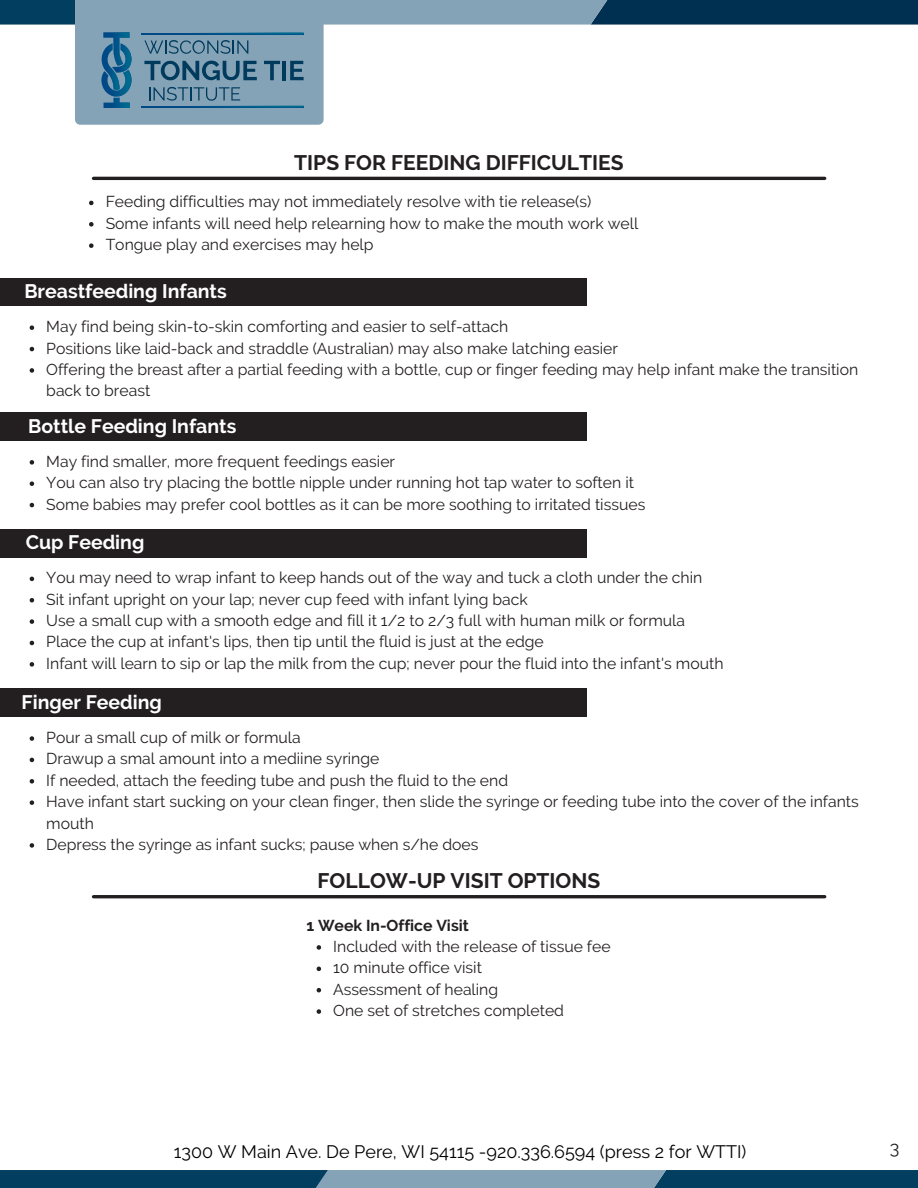
<style>
.page{position:relative;width:918px;height:1188px;background:#fff}
.page>*{position:absolute;margin:0;border:0;box-sizing:border-box;transform-origin:0 0}
.t1{font:700 21px "Raleway";color:#231f20}
.t2{font:700 19.5px "Raleway";color:#fff}
.t3{font:18px "Raleway";color:#000}
.t4{font:18px "Raleway";color:#231f20}
.t5{font:15.75px/21.3px "Raleway";color:#231f20}
.t6{font:700 15.75px "Raleway";color:#231f20}
</style>
<div class="page">
<div style="left:591px;top:0;width:327px;height:25px;background:#003051"></div>
<svg style="left:327px;top:0;width:338px;height:25px;fill:#85a3b6"></svg>
<div style="left:0;top:0;width:327px;height:25px;background:#023e60"></div>
<div style="left:591px;top:1170px;width:327px;height:18px;background:#023e60"></div>
<div style="left:253px;top:1170px;width:413px;height:18px;background:#85a3b6"></div>
<div style="left:0;top:1170px;width:328px;height:18px;background:#023e60"></div>
<hr style="left:93px;top:177px;width:732px;height:3px;background:#231f20">
<div style="left:0;top:413px;width:586px;height:28px;background:#231f20"></div>
<div style="left:0;top:529px;width:586px;height:28px;background:#231f20"></div>
<div style="left:0;top:689px;width:586px;height:28px;background:#231f20"></div>
<hr style="left:93px;top:895px;width:732px;height:3px;background:#231f20">
<div style="left:0;top:278px;width:586px;height:28px;background:#231f20"></div>
<svg style="left:30px;top:736px;width:4px;height:5px"></svg>
<svg style="left:30px;top:758px;width:4px;height:4px"></svg>
<svg style="left:30px;top:779px;width:4px;height:5px"></svg>
<svg style="left:30px;top:800px;width:4px;height:5px"></svg>
<svg style="left:30px;top:843px;width:4px;height:5px"></svg>
<svg style="left:89px;top:201px;width:5px;height:4px"></svg>
<svg style="left:89px;top:222px;width:5px;height:5px"></svg>
<svg style="left:89px;top:243px;width:5px;height:5px"></svg>
<svg style="left:30px;top:460px;width:4px;height:5px"></svg>
<svg style="left:30px;top:481px;width:4px;height:5px"></svg>
<svg style="left:30px;top:503px;width:4px;height:4px"></svg>
<svg style="left:30px;top:577px;width:4px;height:4px"></svg>
<svg style="left:30px;top:598px;width:4px;height:4px"></svg>
<svg style="left:30px;top:619px;width:4px;height:5px"></svg>
<svg style="left:30px;top:641px;width:4px;height:4px"></svg>
<svg style="left:30px;top:662px;width:4px;height:5px"></svg>
<svg style="left:317px;top:945px;width:4px;height:5px"></svg>
<svg style="left:317px;top:967px;width:4px;height:4px"></svg>
<svg style="left:317px;top:988px;width:4px;height:4px"></svg>
<svg style="left:317px;top:1009px;width:4px;height:5px"></svg>
<svg style="left:30px;top:325px;width:4px;height:5px"></svg>
<svg style="left:30px;top:347px;width:4px;height:4px"></svg>
<svg style="left:30px;top:368px;width:4px;height:5px"></svg>
<svg style="left:75px;top:0;width:249px;height:125px;background:#7397ad"></svg>
<h1 class="t1" style="left:294px;top:150px;width:331px">TIPS FOR FEEDING DIFFICULTIES</h1>
<p class="t5" style="left:106px;top:191px;width:534px">Feeding difficulties may not immediately resolve with tie release(s)<br>Some infants will need help relearning how to make the mouth work well<br>Tongue play and exercises may help</p>
<p class="t2" style="left:24px;top:280px;width:204px">Breastfeeding Infants</p>
<p class="t5" style="left:46px;top:316px;width:813px">May find being skin-to-skin comforting and easier to self-attach<br>Positions like laid-back and straddle (Australian) may also make latching easier<br>Offering the breast after a partial feeding with a bottle, cup or finger feeding may help infant make the transition back to breast</p>
<p class="t2" style="left:28px;top:415px;width:210px">Bottle Feeding Infants</p>
<p class="t5" style="left:46px;top:451px;width:601px">May find smaller, more frequent feedings easier<br>You can also try placing the bottle nipple under running hot tap water to soften it<br>Some babies may prefer cool bottles as it can be more soothing to irritated tissues</p>
<p class="t2" style="left:26px;top:531px;width:120px">Cup Feeding</p>
<p class="t5" style="left:46px;top:567px;width:679px">You may need to wrap infant to keep hands out of the way and tuck a cloth under the chin Sit infant upright on your lap; never cup feed with infant lying back<br>Use a small cup with a smooth edge and fill it 1/2 to 2/3 full with human milk or formula Place the cup at infant's lips, then tip until the fluid is just at the edge<br>Infant will learn to sip or lap the milk from the cup; never pour the fluid into the infant's mouth</p>
<p class="t2" style="left:22px;top:691px;width:142px">Finger Feeding</p>
<p class="t5" style="left:46px;top:727px;width:814px">Pour a small cup of milk or formula<br>Drawup a smal amount into a mediine syringe<br>If needed, attach the feeding tube and push the fluid to the end<br>Have infant start sucking on your clean finger, then slide the syringe or feeding tube into the cover of the infants mouth<br>Depress the syringe as infant sucks; pause when s/he does</p>
<h1 class="t1" style="left:318px;top:868px;width:284px">FOLLOW-UP VISIT OPTIONS</h1>
<p class="t6" style="left:306px;top:916px;width:164px">1 Week In-Office Visit</p>
<p class="t5" style="left:333px;top:936px;width:279px">Included with the release of tissue fee<br>10 minute office visit<br>Assessment of healing<br>One set of stretches completed</p>
<p class="t3" style="left:174px;top:1141px;width:574px">1300 W Main Ave. De Pere, WI 54115 -920.336.6594 (press 2 for WTTI)</p>
<p class="t4" style="left:890px;top:1137px;width:11px">3</p>
</div>
